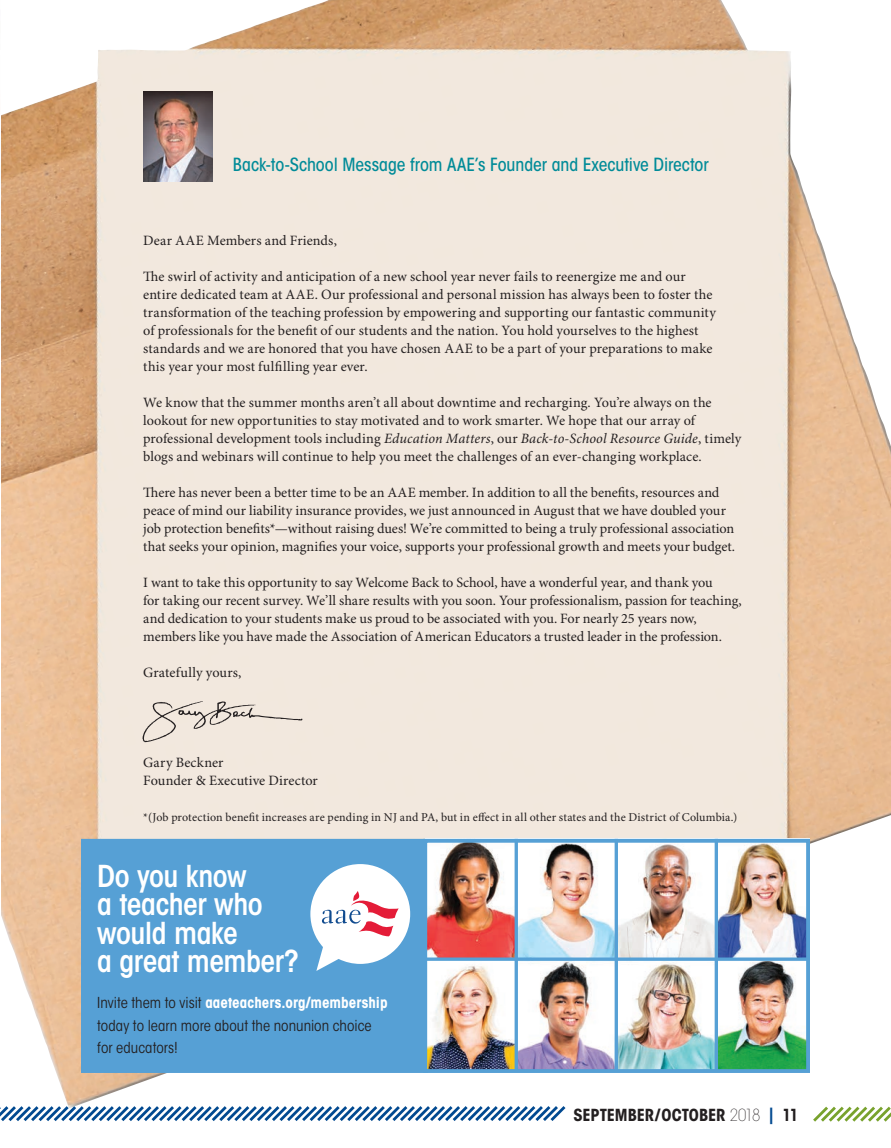
<style>
.page{position:relative;width:891px;height:1148px;background:#fff}
.page>*{position:absolute;margin:0;border:0;box-sizing:border-box;transform-origin:0 0}
.Headline{font:600 condensed 30px/28.5px "ITC Avant Garde Std";letter-spacing:-.015em;color:#fff}
.Subhead{font:500 condensed 18px "ITC Avant Garde Std";letter-spacing:-.005em;color:#008b98}
.t1{font:700 condensed 16.5px "ITC Avant Garde Std";letter-spacing:-.005em;color:#231f20}
.Pulled_Quote{font:condensed 15px/22.5px "ITC Avant Garde Std";letter-spacing:.005em;color:#231f20}
.Body_Text{font:14.25px/18px "Minion Pro";color:#231f20}
.Body_Text-2{font:12px "Minion Pro";letter-spacing:.015em;color:#231f20}
.s1{font-style:italic}
.s2{font-weight:700;color:#fff}
.s3{font-weight:200}
.s4{color:#014990}
</style>
<div class="page">
<img style="left:1px;top:0;width:890px;height:1103px">
<svg style="left:143px;top:701px;width:159px;height:41px;background:#e0d7cd"></svg>
<img style="left:143px;top:91px;width:70px;height:91px">
<div style="left:81px;top:838px;width:347px;height:234px;background:#56a0d5"></div>
<svg style="left:310px;top:864px;width:100px;height:107px"></svg>
<img style="left:425px;top:838px;width:90px;height:119px">
<img style="left:428px;top:960px;width:87px;height:108px">
<img style="left:518px;top:838px;width:197px;height:230px">
<img style="left:718px;top:838px;width:92px;height:119px">
<img style="left:718px;top:960px;width:87px;height:108px">
<div style="left:423px;top:839px;width:387px;height:234px;border:4px solid #56a0d5"></div>
<hr style="left:426px;top:957px;width:384px;height:3px;background:#56a0d5">
<hr style="left:715px;top:838px;width:3px;height:233px;background:#56a0d5">
<hr style="left:615px;top:838px;width:3px;height:233px;background:#56a0d5">
<hr style="left:515px;top:838px;width:3px;height:233px;background:#56a0d5">
<svg style="left:813px;top:1106px;width:78px;height:16px"></svg>
<svg style="left:0;top:1103px;width:566px;height:18px"></svg>
<p class="Subhead" style="left:233px;top:154px;width:477px">Back-to-School Message from AAE’s Founder and Executive Director</p>
<p class="Body_Text" style="left:143px;top:232px;width:195px">Dear AAE Members and Friends,</p>
<p class="Body_Text" style="left:143px;top:268px;width:574px">The swirl of activity and anticipation of a new school year never fails to reenergize me and our entire dedicated team at AAE. Our professional and personal mission has always been to foster the transformation of the teaching profession by empowering and supporting our fantastic community of professionals for the benefit of our students and the nation. You hold yourselves to the highest standards and we are honored that you have chosen AAE to be a part of your preparations to make this year your most fulfilling year ever.</p>
<p class="Body_Text" style="left:143px;top:394px;width:600px">We know that the summer months aren’t all about downtime and recharging. You’re always on the lookout for new opportunities to stay motivated and to work smarter. We hope that our array of professional development tools including <span class="s1">Education Matters</span>, our <span class="s1">Back-to-School Resource Guide</span>, timely blogs and webinars will continue to help you meet the challenges of an ever-changing workplace.</p>
<p class="Body_Text" style="left:143px;top:483px;width:593px">There has never been a better time to be an AAE member. In addition to all the benefits, resources and peace of mind our liability insurance provides, we just announced in August that we have doubled your job protection benefits*—without raising dues! We’re committed to being a truly professional association that seeks your opinion, magnifies your voice, supports your professional growth and meets your budget.</p>
<p class="Body_Text" style="left:143px;top:573px;width:600px">I want to take this opportunity to say Welcome Back to School, have a wonderful year, and thank you<br>for taking our recent survey. We’ll share results with you soon. Your professionalism, passion for teaching, and dedication to your students make us proud to be associated with you. For nearly 25 years now, members like you have made the Association of American Educators a trusted leader in the profession.</p>
<p class="Body_Text" style="left:143px;top:663px;width:100px">Gratefully yours,</p>
<p class="Body_Text" style="left:143px;top:753px;width:176px">Gary Beckner<br>Founder &amp; Executive Director</p>
<p class="Body_Text-2" style="left:143px;top:809px;width:596px">*(Job protection benefit increases are pending in NJ and PA, but in effect in all other states and the District of Columbia.)</p>
<p class="Headline" style="left:97px;top:861px;width:203px">Do you know<br>a teacher who would make<br>a great member?</p>
<p class="Pulled_Quote" style="left:97px;top:991px;width:292px">Invite them to visit <span class="s2">aaeteachers.org/membership </span>today to learn more about the nonunion choice for educators!</p>
<p class="t1" style="left:573px;top:1104px;width:227px">SEPTEMBER/OCTOBER <span class="s3">2018</span> <span class="s4">|</span> 11</p>
</div>
